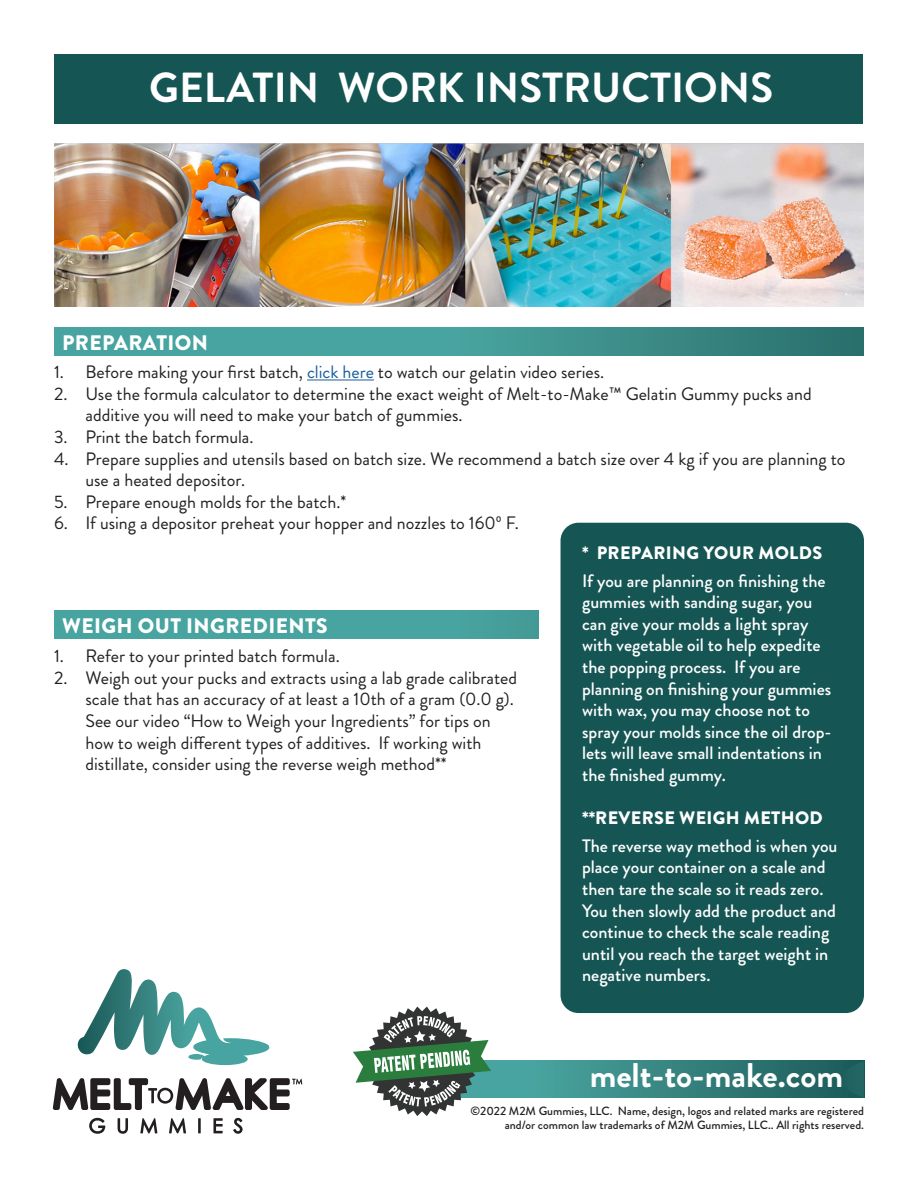
<style>
.page{position:relative;width:918px;height:1188px;background:#fff}
.page>*{position:absolute;margin:0;border:0;box-sizing:border-box;transform-origin:0 0}
.t1{font:700 42px "Brandon Grotesque";color:#fff}
.t2{font:700 34.2px "Brandon Grotesque";color:#fff}
.t3{font:900 21px "Brandon Grotesque";letter-spacing:.02em;color:#fff}
.t4{font:18px "Brandon Grotesque";color:#231f20}
.t5{font:500 18px/21.6px "Brandon Grotesque";color:#fff}
.t6{font:900 18px "Brandon Grotesque";letter-spacing:.02em;color:#fff}
.t7{font:500 12px "Brandon Grotesque";color:#231f20}
.s1{color:#175d9e}
</style>
<div class="page">
<div style="left:55px;top:54px;width:808px;height:69px;background:#155654"></div>
<hr style="left:307px;top:380px;width:67px;height:1px;background:#175d9e">
<div style="left:54px;top:328px;width:810px;height:28px;background:linear-gradient(to right,#50b2ad,#327b78)"></div>
<div style="left:54px;top:611px;width:485px;height:28px;background:#48a4a0"></div>
<svg style="left:77px;top:969px;width:192px;height:96px"></svg>
<svg style="left:53px;top:1078px;width:249px;height:56px"></svg>
<svg style="left:491px;top:1060px;width:373px;height:38px;background:#368581"></svg>
<svg style="left:841px;top:1061px;width:23px;height:37px"></svg>
<div style="left:561px;top:523px;width:303px;height:490px;background:#155654;border-radius:18px"></div>
<svg style="left:353px;top:1007px;width:138px;height:109px"></svg>
<img style="left:54px;top:144px;width:810px;height:162px">
<p class="t1" style="left:149px;top:58px;width:625px">GELATIN WORK INSTRUCTIONS</p>
<p class="t3" style="left:62px;top:328px;width:147px">PREPARATION</p>
<p class="t4" style="left:54px;top:360px;width:552px">1. Before making your first batch, <span class="s1">click here</span> to watch our gelatin video series.</p>
<p class="t4" style="left:54px;top:381px;width:759px">2. Use the formula calculator to determine the exact weight of Melt-to-Make™ Gelatin Gummy pucks and</p>
<p class="t4" style="left:86px;top:403px;width:379px">additive you will need to make your batch of gummies.</p>
<p class="t4" style="left:54px;top:424px;width:201px">3. Print the batch formula.</p>
<p class="t4" style="left:54px;top:446px;width:793px">4. Prepare supplies and utensils based on batch size. We recommend a batch size over 4 kg if you are planning to</p>
<p class="t4" style="left:86px;top:468px;width:161px">use a heated depositor.</p>
<p class="t4" style="left:54px;top:489px;width:294px">5. Prepare enough molds for the batch.*</p>
<p class="t4" style="left:54px;top:511px;width:466px">6. If using a depositor preheat your hopper and nozzles to 160º F.</p>
<p class="t3" style="left:62px;top:611px;width:267px">WEIGH OUT INGREDIENTS</p>
<p class="t4" style="left:54px;top:644px;width:287px">1. Refer to your printed batch formula.</p>
<p class="t4" style="left:54px;top:665px;width:465px">2. Weigh out your pucks and extracts using a lab grade calibrated</p>
<p class="t4" style="left:86px;top:687px;width:430px">scale that has an accuracy of at least a 10th of a gram (0.0 g).</p>
<p class="t4" style="left:86px;top:709px;width:407px">See our video “How to Weigh your Ingredients” for tips on</p>
<p class="t4" style="left:86px;top:730px;width:397px">how to weigh different types of additives. If working with</p>
<p class="t4" style="left:86px;top:752px;width:363px">distillate, consider using the reverse weigh method**</p>
<p class="t6" style="left:582px;top:540px;width:242px">* PREPARING YOUR MOLDS</p>
<p class="t5" style="left:582px;top:570px;width:251px">If you are planning on finishing the gummies with sanding sugar, you can give your molds a light spray with vegetable oil to help expedite the popping process. If you are planning on finishing your gummies with wax, you may choose not to spray your molds since the oil drop&shy;lets will leave small indentations in the finished gummy.</p>
<p class="t6" style="left:582px;top:805px;width:242px">**REVERSE WEIGH METHOD</p>
<p class="t5" style="left:582px;top:835px;width:257px">The reverse way method is when you place your container on a scale and then tare the scale so it reads zero.<br>You then slowly add the product and continue to check the scale reading until you reach the target weight in negative numbers.</p>
<p class="t2" style="left:590px;top:1051px;width:255px">melt-to-make.com</p>
<p class="t7" style="left:470px;top:1102px;width:395px">©2022 M2M Gummies, LLC. Name, design, logos and related marks are registered</p>
<p class="t7" style="left:505px;top:1117px;width:361px">and/or common law trademarks of M2M Gummies, LLC.. All rights reserved.</p>
</div>
